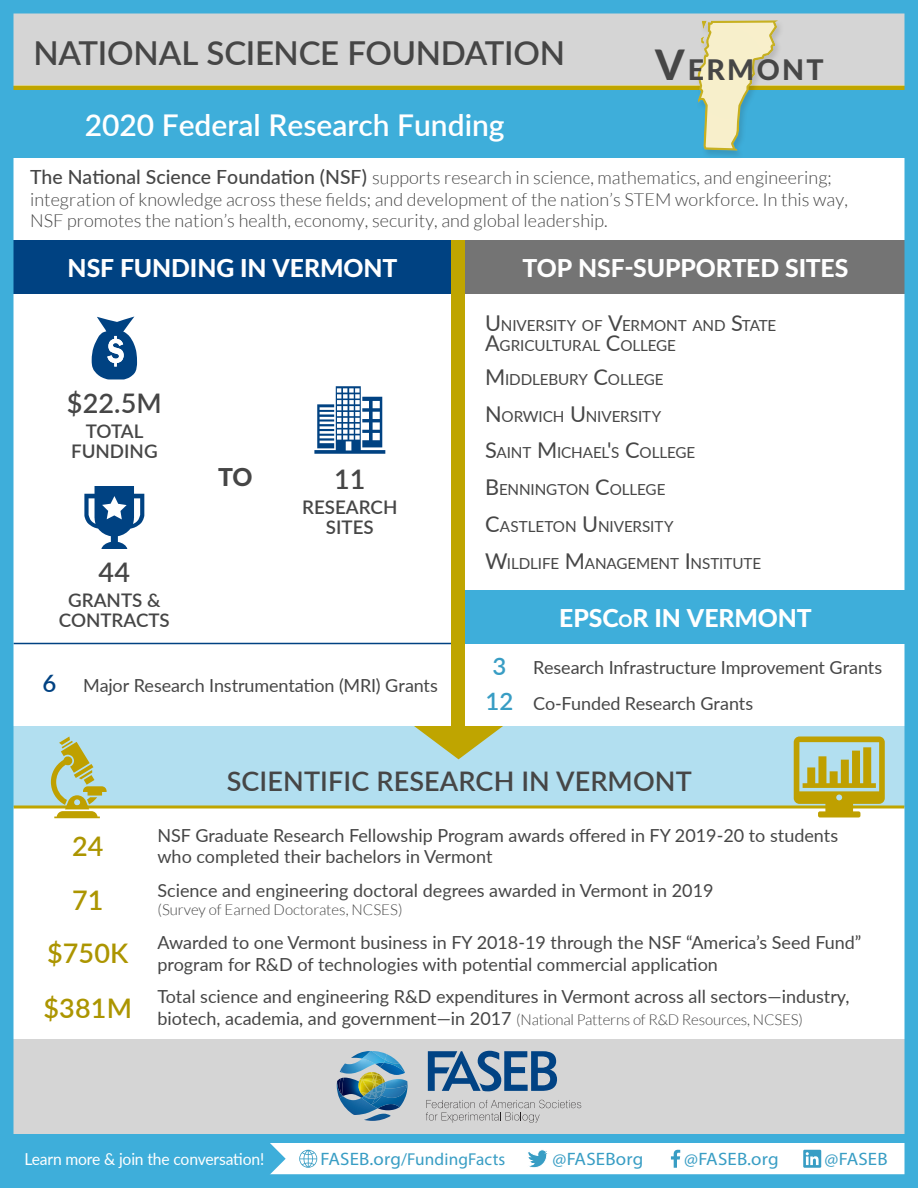
<style>
.page{position:relative;width:918px;height:1188px;background:#fff}
.page>*{position:absolute;margin:0;border:0;box-sizing:border-box;transform-origin:0 0}
.t1{font:600 33px "Lato";letter-spacing:-.01em;color:#464646}
.t2{font:600 30px "Lato";color:#fff}
.State_name{font:800 28.5px "Lato";letter-spacing:.08em;color:#464646}
._1_Funding_Overview{font:600 27px "Lato";letter-spacing:.005em;color:#464646}
.Research_and_Workfor{font:600 27px "Lato";letter-spacing:.005em;color:#ac9500}
.NSF_Funding_Titles{font:800 24.75px "Lato";letter-spacing:-.005em;color:#fff}
.NSF_Funding_Titles-2{font:800 24.75px "Lato";color:#464646}
.EPSCoR_Numbers{font:600 24px "Lato";color:#389dc4}
.MRI_INCLUDES_NEON_nu{font:600 24px "Lato";color:#004282}
._1_Funding_Overview-2{font:600 18.75px/20.2px "Lato";color:#464646;text-align:center}
.Research_and_Workfor-2{font:18px/21.6px "Lato";color:#464646}
.t3{font:300 18px/21.6px "Lato";letter-spacing:.005em;color:#464646}
.Featured_programs{font:18px "Lato";letter-spacing:-.005em;color:#464646}
.t4{font:18px "Myriad Pro";letter-spacing:.01em;color:#389dc4;scale:1.05 1}
.t5{font:17.25px "Myriad Pro";letter-spacing:.01em;color:#389dc4}
.t6{font:16.5px "Lato";letter-spacing:-.01em;color:#fff;scale:.95 1}
._2_Funding_State_Sit{font:15.15px/20.2px "Lato";letter-spacing:-.01em;color:#464646}
.Research_and_Workfor-3{font:300 15px "Lato";letter-spacing:-.01em;color:#464646}
.s1{font-size:42px}
.s2{font-weight:500;font-size:19.5px}
.s3{font-size:21.75px}
.s4{font-size:17.4px}
.s5{font-weight:400;font-size:18px}
.s6{font-size:18px}
</style>
<div class="page">
<div style="left:0;top:1040px;width:918px;height:94px;background:#d5d5d5"></div>
<svg style="left:426px;top:1100px;width:155px;height:23px"></svg>
<svg style="left:428px;top:1051px;width:129px;height:40px"></svg>
<img style="left:337px;top:1051px;width:71px;height:70px">
<svg style="left:266px;top:1144px;width:20px;height:30px"></svg>
<div style="left:0;top:1138px;width:266px;height:41px;background:#3eaeda"></div>
<div style="left:0;top:1134px;width:918px;height:50px;border:9px solid #3eaeda"></div>
<svg style="left:299px;top:1150px;width:18px;height:18px"></svg>
<svg style="left:528px;top:1150px;width:20px;height:18px"></svg>
<svg style="left:671px;top:1150px;width:9px;height:18px"></svg>
<svg style="left:803px;top:1150px;width:18px;height:18px"></svg>
<svg style="left:92px;top:317px;width:45px;height:62px"></svg>
<svg style="left:314px;top:386px;width:71px;height:68px"></svg>
<svg style="left:84px;top:486px;width:60px;height:63px"></svg>
<div style="left:0;top:726px;width:918px;height:81px;background:#b2dff0"></div>
<svg style="left:414px;top:726px;width:89px;height:33px"></svg>
<hr style="left:14px;top:643px;width:444px;height:1px;background:#004282">
<hr style="left:14px;top:806px;width:890px;height:2px;background:#bfa500">
<svg style="left:51px;top:737px;width:56px;height:81px"></svg>
<div style="left:465px;top:240px;width:441px;height:54px;background:#747474"></div>
<div style="left:14px;top:240px;width:438px;height:54px;background:#004282"></div>
<svg style="left:794px;top:737px;width:91px;height:81px"></svg>
<div style="left:0;top:14px;width:918px;height:72px;background:#d5d5d5"></div>
<hr style="left:0;top:86px;width:918px;height:4px;background:#bfa500">
<div style="left:0;top:0;width:918px;height:14px;background:#3eaeda"></div>
<div style="left:0;top:0;width:14px;height:1188px;background:#3eaeda"></div>
<div style="left:904px;top:0;width:14px;height:1188px;background:#3eaeda"></div>
<div style="left:465px;top:590px;width:441px;height:54px;background:#3eaeda"></div>
<div style="left:452px;top:240px;width:13px;height:493px;background:#bfa500"></div>
<div style="left:0;top:1174px;width:918px;height:14px;background:#3eaeda"></div>
<div style="left:0;top:90px;width:918px;height:68px;background:#3eaeda"></div>
<div style="left:695px;top:20px;width:91px;height:140px;background:#231f20;opacity:.15"></div>
<div style="left:610px;top:19px;width:255px;height:133px;background:#fff;opacity:.15"></div>
<p class="t1" style="left:33px;top:29px;width:533px">NATIONAL SCIENCE FOUNDATION</p>
<p class="t2" style="left:85px;top:103px;width:421px">2020 Federal Research Funding</p>
<p class="State_name" style="left:655px;top:48px;width:170px"><span class="s1">V</span>ERMONT</p>
<p class="t3" style="left:30px;top:167px;width:819px"><span class="s2">The National Science Foundation (NSF)</span> supports research in science, mathematics, and engineering; integration of knowledge across these fields; and development of the nation’s STEM workforce. In this way,<br>NSF promotes the nation’s health, economy, security, and global leadership.</p>
<p class="NSF_Funding_Titles" style="left:68px;top:250px;width:331px">NSF FUNDING IN VERMONT</p>
<p class="NSF_Funding_Titles" style="left:522px;top:250px;width:328px">TOP NSF-SUPPORTED SITES</p>
<p class="_1_Funding_Overview" style="left:67px;top:383px;width:96px">$22.5M</p>
<p class="_1_Funding_Overview-2" style="left:71px;top:420px;width:88px">TOTAL<br>FUNDING</p>
<p class="_1_Funding_Overview" style="left:99px;top:553px;width:33px">44</p>
<p class="_1_Funding_Overview-2" style="left:59px;top:589px;width:113px">GRANTS &amp;<br>CONTRACTS</p>
<p class="NSF_Funding_Titles-2" style="left:218px;top:459px;width:36px">TO</p>
<p class="_1_Funding_Overview" style="left:334px;top:460px;width:33px">11</p>
<p class="_1_Funding_Overview-2" style="left:302px;top:496px;width:97px">RESEARCH<br>SITES</p>
<p class="MRI_INCLUDES_NEON_nu" style="left:43px;top:666px;width:15px">6</p>
<p class="Featured_programs" style="left:83px;top:673px;width:356px">Major Research Instrumentation (MRI) Grants</p>
<p class="_2_Funding_State_Sit" style="left:485px;top:315px;width:293px"><span class="s3">U</span>NIVERSITY OF <span class="s3">V</span>ERMONT AND <span class="s3">S</span>TATE<br><span class="s3">A</span>GRICU LTU RAL <span class="s3">C</span>OLLEGE</p>
<p class="_2_Funding_State_Sit" style="left:485px;top:368px;width:180px"><span class="s3">M</span> IDDLEBU RY <span class="s3">C</span>OLLEGE</p>
<p class="_2_Funding_State_Sit" style="left:485px;top:405px;width:178px"><span class="s3">N</span> ORWICH <span class="s3">U</span>NIVERSITY</p>
<p class="_2_Funding_State_Sit" style="left:485px;top:442px;width:212px"><span class="s3">S</span>AINT <span class="s3">M</span> ICHAEL<span class="s3">'</span>S <span class="s3">C</span>OLLEGE</p>
<p class="_2_Funding_State_Sit" style="left:485px;top:479px;width:182px"><span class="s3">B</span>ENNINGTON <span class="s3">C</span>OLLEGE</p>
<p class="_2_Funding_State_Sit" style="left:485px;top:516px;width:190px"><span class="s3">C</span>ASTLETON <span class="s3">U</span>NIVERSITY</p>
<p class="_2_Funding_State_Sit" style="left:485px;top:552px;width:278px"><span class="s3">W</span>ILDLIFE <span class="s3">M</span>ANAGEMENT <span class="s3">I</span> NSTITUTE</p>
<p class="NSF_Funding_Titles" style="left:559px;top:600px;width:254px">EPSC<span class="s4">o</span>R IN VERMONT</p>
<p class="EPSCoR_Numbers" style="left:493px;top:648px;width:15px">3</p>
<p class="Featured_programs" style="left:533px;top:655px;width:351px">Research Infrastructure Improvement Grants</p>
<p class="EPSCoR_Numbers" style="left:486px;top:684px;width:29px">12</p>
<p class="Featured_programs" style="left:533px;top:690px;width:222px">Co-Funded Research Grants</p>
<p class="_1_Funding_Overview" style="left:227px;top:761px;width:467px">SCIENTIFIC RESEARCH IN VERMONT</p>
<p class="Research_and_Workfor" style="left:72px;top:827px;width:33px">24</p>
<p class="Research_and_Workfor-2" style="left:158px;top:824px;width:682px">NSF Graduate Research Fellowship Program awards offered in FY 2019-20 to students who completed their bachelors in Vermont</p>
<p class="Research_and_Workfor" style="left:72px;top:880px;width:33px">71</p>
<p class="Research_and_Workfor-2" style="left:158px;top:879px;width:558px">Science and engineering doctoral degrees awarded in Vermont in 2019</p>
<p class="Research_and_Workfor-3" style="left:158px;top:902px;width:247px">(Survey of Earned Doctorates, NCSES)</p>
<p class="Research_and_Workfor" style="left:47px;top:934px;width:83px">$750K</p>
<p class="Research_and_Workfor-2" style="left:158px;top:931px;width:706px">Awarded to one Vermont business in FY 2018-19 through the NSF “America’s Seed Fund” program for R&amp;D of technologies with potential commercial application</p>
<p class="Research_and_Workfor" style="left:44px;top:988px;width:90px">$381M</p>
<p class="Research_and_Workfor-2" style="left:158px;top:985px;width:694px">Total science and engineering R&amp;D expenditures in Vermont across all sectors—industry,</p>
<p class="Research_and_Workfor-3" style="left:158px;top:1012px;width:647px"><span class="s5">biotech, academia, and government—in 2017</span> (National Patterns of R&amp;D Resources, NCSES)</p>
<p class="t6" style="left:24px;top:1148px;width:254px">Learn more &amp; join the conversation!</p>
<p class="t5" style="left:321px;top:1148px;width:186px"><span class="s6">FASEB.org</span>/FundingFacts</p>
<p class="t4" style="left:553px;top:1148px;width:88px">@FASEBorg</p>
<p class="t4" style="left:684px;top:1148px;width:91px">@FASEB.org</p>
<p class="t4" style="left:825px;top:1148px;width:62px">@FASEB</p>
</div>
